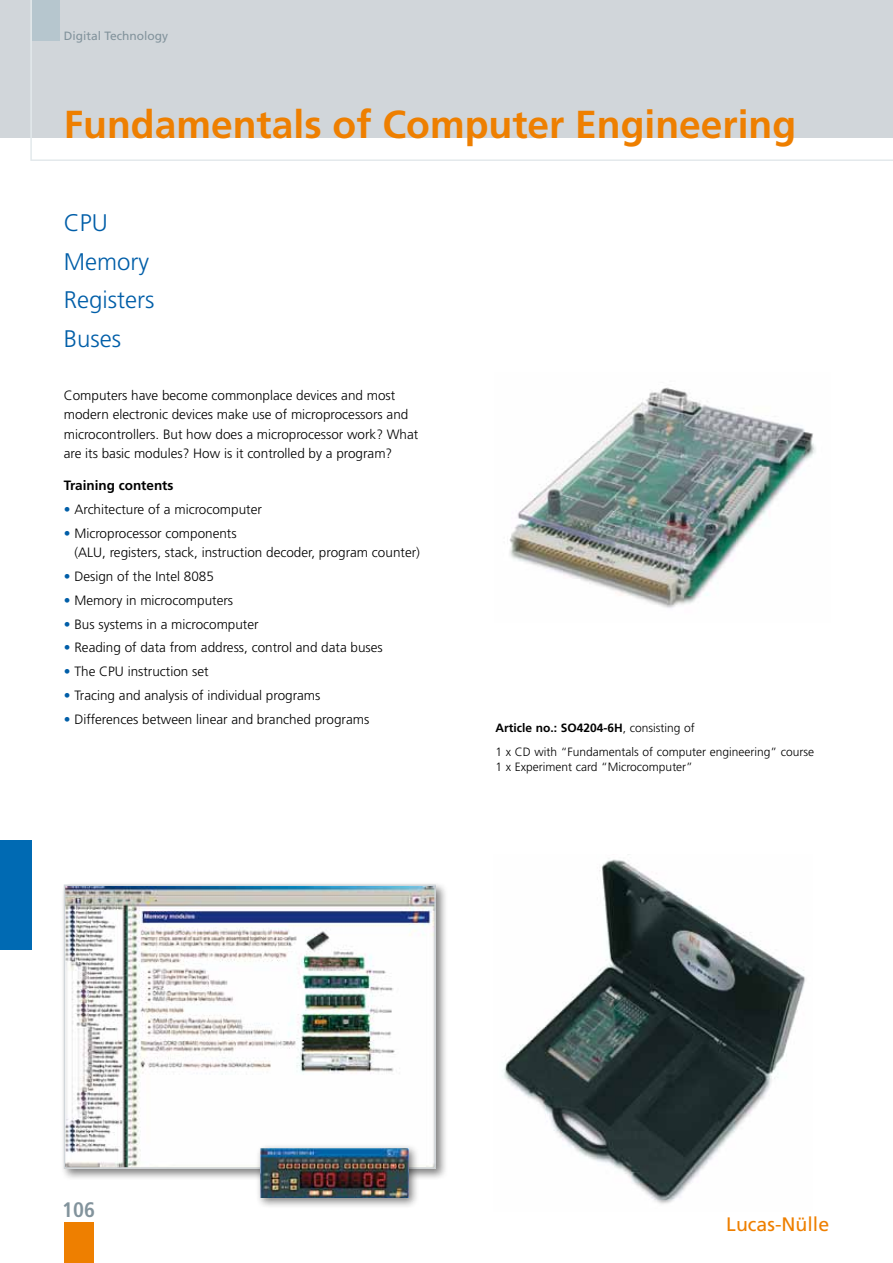
<style>
.page{position:relative;width:893px;height:1263px;background:#fff}
.page>*{position:absolute;margin:0;border:0;box-sizing:border-box;transform-origin:0 0}
.t1{font:700 39px "Frutiger";color:#ee7f00}
.t2{font:300 24px/38.5px "Frutiger";color:#005ea8}
.t3{font:700 condensed 21px "Frutiger";color:#82939c}
.t4{font:19.5px "Frutiger";color:#ee7f00}
.t5{font:300 13.5px/19.5px "Frutiger";color:#000}
.t6{font:700 13.5px "Frutiger";color:#000}
.t7{font:300 12px/23.5px "Frutiger";color:#000}
.t8{font:12px "Frutiger";color:#82939c}
.s1{color:#005ea8}
.s2{font-weight:700}
</style>
<div class="page">
<div style="left:0;top:0;width:893px;height:138px;background:#d1d6da"></div>
<svg style="left:30px;top:0;width:863px;height:161px"></svg>
<img style="left:509px;top:387px;width:307px;height:221px">
<img style="left:502px;top:854px;width:304px;height:350px">
<div style="left:0;top:840px;width:32px;height:110px;background:#006ab3"></div>
<div style="left:60px;top:881px;width:388px;height:300px;background:#000;opacity:.5"></div>
<img style="left:67px;top:887px;width:366px;height:279px">
<div style="left:64px;top:884px;width:372px;height:285px;border:2px solid #d1d6da"></div>
<div style="left:255px;top:1143px;width:165px;height:66px;background:#000;opacity:.5"></div>
<img style="left:261px;top:1148px;width:147px;height:50px">
<div style="left:64px;top:1222px;width:30px;height:41px;background:#ee7f00"></div>
<p class="t8" style="left:64px;top:29px;width:106px">Digital Technology</p>
<h1 class="t1" style="left:64px;top:102px;width:734px">Fundamentals of Computer Engineering</h1>
<h2 class="t2" style="left:64px;top:204px;width:92px">CPU<br>Memory<br>Registers<br>Buses</h2>
<p class="t5" style="left:64px;top:385px;width:356px">Computers have become commonplace devices and most modern electronic devices make use of microprocessors and microcontrollers. But how does a microprocessor work? What are its basic modules? How is it controlled by a program?</p>
<p class="t6" style="left:64px;top:478px;width:111px">Training contents</p>
<p class="t5" style="left:64px;top:500px;width:200px"><span class="s1">•</span> Architecture of a microcomputer</p>
<p class="t5" style="left:74px;top:523px;width:347px;text-indent:-11px"><span class="s1">•</span> Microprocessor components<br>(ALU, registers, stack, instruction decoder, program counter)</p>
<p class="t5" style="left:64px;top:567px;width:152px"><span class="s1">•</span> Design of the Intel 8085</p>
<p class="t5" style="left:64px;top:590px;width:171px"><span class="s1">•</span> Memory in microcomputers</p>
<p class="t5" style="left:64px;top:614px;width:196px"><span class="s1">•</span> Bus systems in a microcomputer</p>
<p class="t5" style="left:64px;top:638px;width:320px"><span class="s1">•</span> Reading of data from address, control and data buses</p>
<p class="t5" style="left:64px;top:662px;width:146px"><span class="s1">•</span> The CPU instruction set</p>
<p class="t5" style="left:64px;top:685px;width:258px"><span class="s1">•</span> Tracing and analysis of individual programs</p>
<p class="t5" style="left:64px;top:709px;width:307px"><span class="s1">•</span> Differences between linear and branched programs</p>
<p class="t7" style="left:495px;top:716px;width:320px"><span class="s2">Article no.: SO4204-6H</span>, consisting of<br>1 x CD with “Fundamentals of computer engineering” course</p>
<p class="t7" style="left:495px;top:755px;width:199px">1 x Experiment card “Microcomputer”</p>
<h3 class="t3" style="left:62px;top:1197px;width:34px">106</h3>
<h3 class="t4" style="left:726px;top:1213px;width:104px">Lucas-Nülle</h3>
</div>
